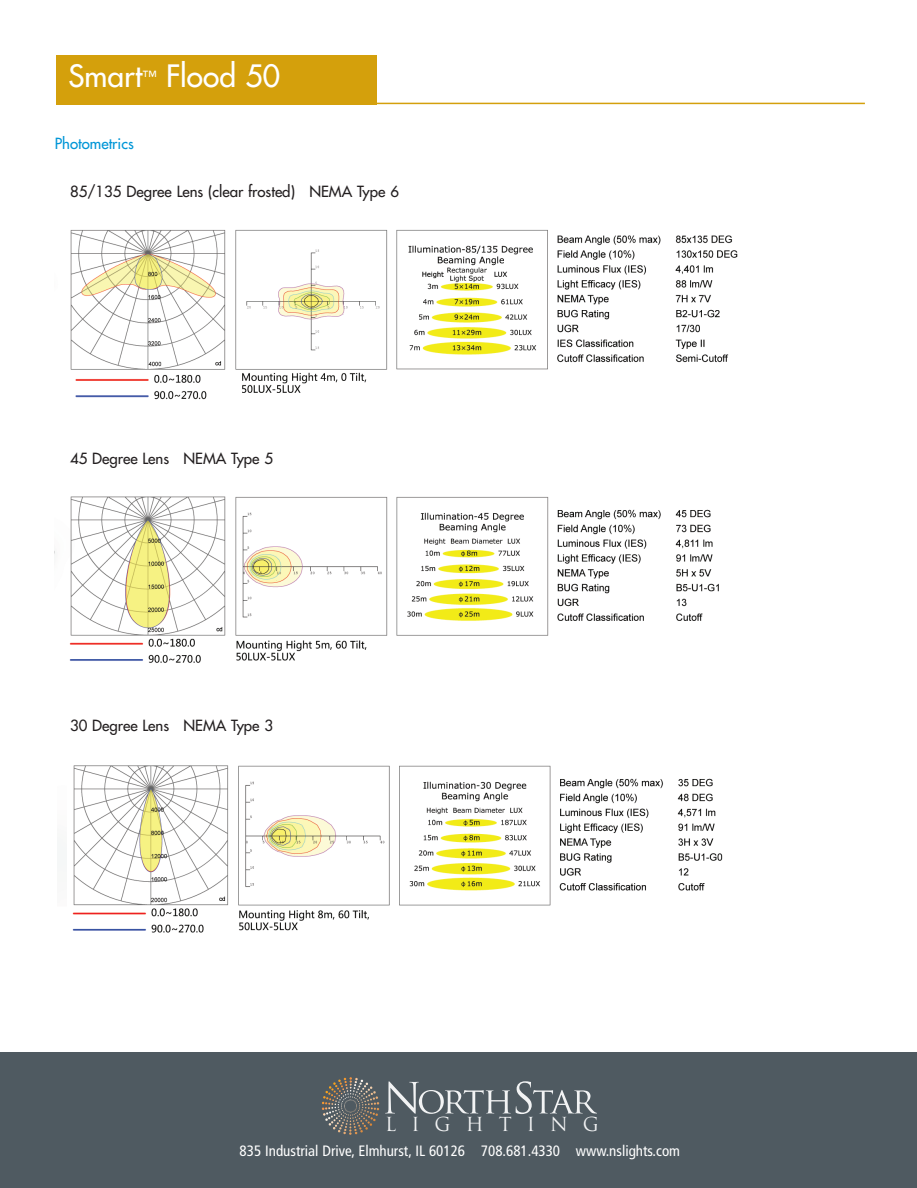
<style>
.page{position:relative;width:917px;height:1188px;background:#fff}
.page>*{position:absolute;margin:0;border:0;box-sizing:border-box;transform-origin:0 0}
.t1{font:500 30px "Futura CE";color:#fff}
.t2{font:18.75px "Trajan Pro";letter-spacing:.8em;color:#f2f3f4}
.t3{font:500 15px "Futura CE";color:#231f20}
.t4{font:condensed 15px "Frutiger";color:#fff}
.t5{font:500 15px "Futura CE";color:#0196d7}
</style>
<div class="page">
<div style="left:56px;top:55px;width:321px;height:49px;background:#d4a00c"></div>
<hr style="left:313px;top:103px;width:552px;height:1px;background:#d4a00c">
<div style="left:0;top:1053px;width:917px;height:135px;background:#4f5a61"></div>
<svg style="left:322px;top:1077px;width:57px;height:58px"></svg>
<svg style="left:385px;top:1081px;width:212px;height:33px"></svg>
<img style="left:70px;top:229px;width:668px;height:171px">
<img style="left:72px;top:765px;width:651px;height:168px">
<img style="left:69px;top:496px;width:650px;height:167px">
<h1 class="t1" style="left:68px;top:61px;width:213px">Smart<sup>™</sup> Flood 50</h1>
<p class="t5" style="left:55px;top:136px;width:80px">Photometrics</p>
<p class="t3" style="left:70px;top:184px;width:330px">85/135 Degree Lens (clear frosted) NEMA Type 6</p>
<p class="t3" style="left:70px;top:451px;width:205px">45 Degree Lens NEMA Type 5</p>
<p class="t3" style="left:70px;top:718px;width:205px">30 Degree Lens NEMA Type 3</p>
<p class="t2" style="left:385px;top:1117px;width:215px">LIGHTING</p>
<p class="t4" style="left:240px;top:1145px;width:442px">835 Industrial Drive, Elmhurst, IL 60126 708.681.4330 www.nslights.com</p>
</div>
